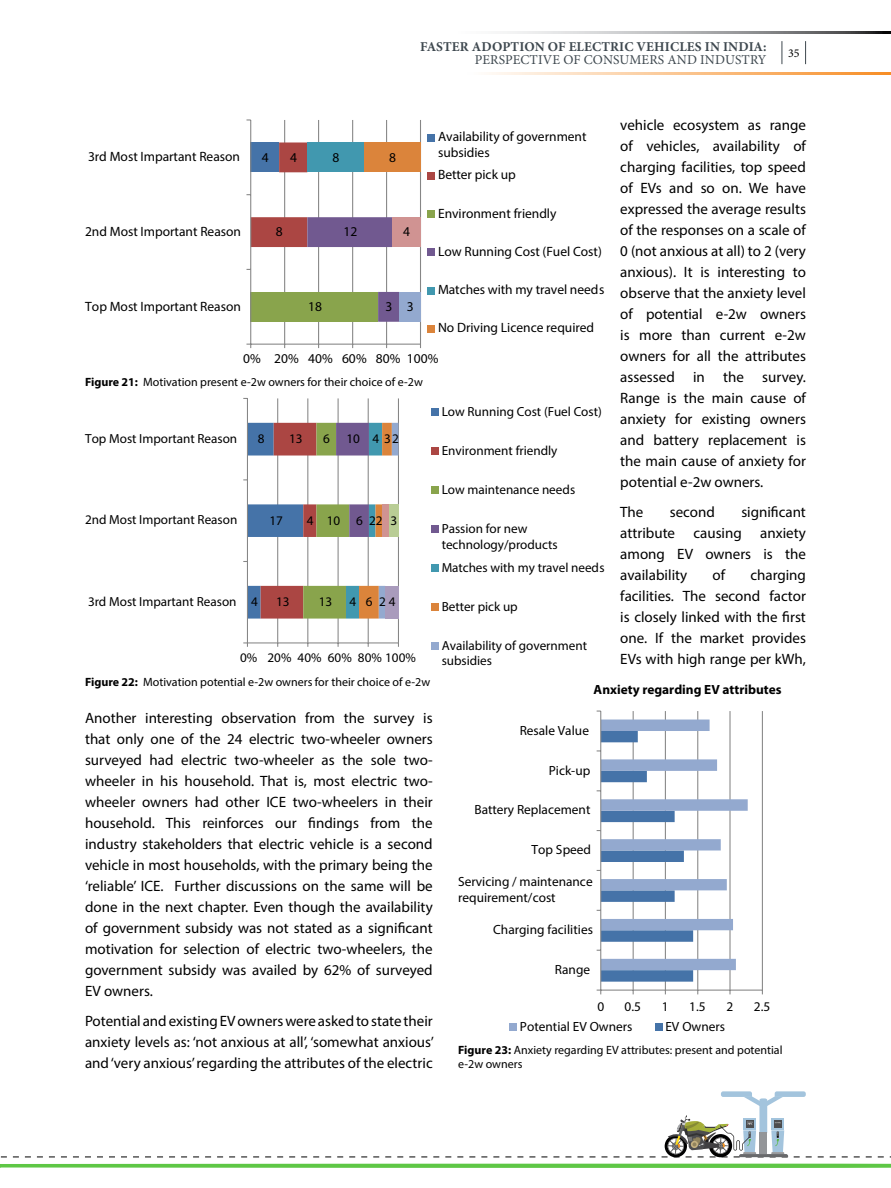
<style>
.page{position:relative;width:891px;height:1188px;background:#fff}
.page>*{position:absolute;margin:0;border:0;box-sizing:border-box;transform-origin:0 0}
.t1{font:15px/21px "Myriad Pro";color:#000;text-align:justify}
.t2{font:13.5px/16.2px "Myriad Pro";color:#000}
.t3{font:700 13.5px "Minion Pro";letter-spacing:.01em;color:#3e484f}
.t4{font:13.5px "Minion Pro";letter-spacing:.01em;color:#3e484f}
.t5{font:13.35px/16px "Myriad Pro";color:#000}
.t6{font:700 13.35px "Myriad Pro";color:#000}
.t7{font:13.2px/15.8px "Myriad Pro";color:#000}
.t8{font:12px/14.4px "Myriad Pro";color:#000}
.t9{font:12px "Minion Pro";color:#000}
.s1{font-weight:700}
</style>
<div class="page">
<svg style="left:503px;top:31px;width:388px;height:3px"></svg>
<hr style="left:467px;top:72px;width:424px;height:3px;background:#f78d24">
<svg style="left:0;top:1164px;width:891px;height:4px;background:#66c94e"></svg>
<svg style="left:1px;top:1091px;width:890px;height:67px"></svg>
<svg style="left:782px;top:41px;width:1px;height:23px"></svg>
<svg style="left:805px;top:41px;width:1px;height:23px"></svg>
<hr style="left:420px;top:120px;width:1px;height:224px;background:#868686">
<hr style="left:386px;top:120px;width:1px;height:224px;background:#868686">
<hr style="left:352px;top:120px;width:1px;height:224px;background:#868686">
<hr style="left:318px;top:120px;width:1px;height:224px;background:#868686">
<hr style="left:284px;top:120px;width:1px;height:224px;background:#868686">
<div style="left:364px;top:142px;width:57px;height:30px;background:#db843b"></div>
<div style="left:399px;top:292px;width:22px;height:30px;background:#93a9cf"></div>
<div style="left:392px;top:217px;width:29px;height:30px;background:#d09392"></div>
<hr style="left:251px;top:344px;width:170px;height:1px;background:#868686">
<hr style="left:250px;top:120px;width:1px;height:224px;background:#868686">
<svg style="left:247px;top:142px;width:152px;height:180px"></svg>
<div style="left:428px;top:134px;width:7px;height:7px;background:#4573a8"></div>
<div style="left:428px;top:172px;width:7px;height:7px;background:#ab4643"></div>
<div style="left:428px;top:210px;width:7px;height:8px;background:#89a44c"></div>
<div style="left:428px;top:249px;width:7px;height:7px;background:#715990"></div>
<div style="left:428px;top:287px;width:7px;height:7px;background:#4198af"></div>
<div style="left:428px;top:325px;width:7px;height:7px;background:#db843b"></div>
<hr style="left:398px;top:398px;width:1px;height:245px;background:#868686">
<hr style="left:368px;top:398px;width:1px;height:245px;background:#868686">
<hr style="left:338px;top:398px;width:1px;height:245px;background:#868686">
<hr style="left:307px;top:398px;width:1px;height:245px;background:#868686">
<hr style="left:277px;top:398px;width:1px;height:245px;background:#868686">
<hr style="left:247px;top:642px;width:151px;height:1px;background:#868686">
<hr style="left:247px;top:398px;width:1px;height:245px;background:#868686">
<svg style="left:243px;top:423px;width:155px;height:196px"></svg>
<svg style="left:243px;top:642px;width:5px;height:5px"></svg>
<div style="left:431px;top:409px;width:7px;height:7px;background:#4573a8"></div>
<div style="left:431px;top:448px;width:7px;height:7px;background:#ab4643"></div>
<div style="left:431px;top:486px;width:7px;height:8px;background:#89a44c"></div>
<div style="left:431px;top:525px;width:7px;height:8px;background:#715990"></div>
<div style="left:431px;top:565px;width:7px;height:7px;background:#4198af"></div>
<div style="left:431px;top:603px;width:7px;height:8px;background:#db843b"></div>
<div style="left:431px;top:642px;width:7px;height:8px;background:#93a9cf"></div>
<hr style="left:762px;top:711px;width:1px;height:279px;background:#868686">
<hr style="left:729px;top:711px;width:2px;height:279px;background:#868686">
<hr style="left:697px;top:711px;width:1px;height:279px;background:#868686">
<hr style="left:665px;top:711px;width:1px;height:279px;background:#868686">
<hr style="left:633px;top:711px;width:1px;height:279px;background:#868686">
<hr style="left:601px;top:990px;width:161px;height:1px;background:#868686">
<hr style="left:600px;top:711px;width:1px;height:279px;background:#868686">
<svg style="left:597px;top:720px;width:151px;height:262px"></svg>
<div style="left:510px;top:1023px;width:7px;height:8px;background:#93a9cf"></div>
<div style="left:655px;top:1023px;width:7px;height:7px;background:#4573a8"></div>
<p class="t3" style="left:420px;top:37px;width:348px">FASTER ADOPTION OF ELECTRIC VEHICLES IN INDIA:</p>
<p class="t4" style="left:475px;top:51px;width:293px">PERSPECTIVE OF CONSUMERS AND INDUSTRY</p>
<p class="t9" style="left:788px;top:45px;width:13px">35</p>
<p class="t2" style="left:88px;top:148px;width:154px">3rd Most Impartant Reason</p>
<p class="t2" style="left:262px;top:149px;width:8px">4</p>
<p class="t2" style="left:290px;top:149px;width:8px">4</p>
<p class="t2" style="left:85px;top:223px;width:158px">2nd Most Important Reason</p>
<p class="t2" style="left:276px;top:223px;width:8px">8</p>
<p class="t2" style="left:333px;top:149px;width:8px">8</p>
<p class="t2" style="left:389px;top:149px;width:8px">8</p>
<p class="t2" style="left:344px;top:223px;width:15px">12</p>
<p class="t2" style="left:403px;top:223px;width:8px">4</p>
<p class="t2" style="left:85px;top:298px;width:157px">Top Most Important Reason</p>
<p class="t2" style="left:308px;top:298px;width:15px">18</p>
<p class="t2" style="left:386px;top:298px;width:8px">3</p>
<p class="t2" style="left:407px;top:298px;width:8px">3</p>
<p class="t2" style="left:438px;top:128px;width:150px">Availability of government subsidies</p>
<p class="t2" style="left:438px;top:167px;width:79px">Better pick up</p>
<p class="t2" style="left:438px;top:205px;width:120px">Environment friendly</p>
<p class="t2" style="left:438px;top:243px;width:165px">Low Running Cost (Fuel Cost)</p>
<p class="t2" style="left:438px;top:281px;width:168px">Matches with my travel needs</p>
<p class="t2" style="left:438px;top:320px;width:158px">No Driving Licence required</p>
<p class="t2" style="left:243px;top:351px;width:197px">0% 20% 40% 60% 80% 100%</p>
<p class="t8" style="left:85px;top:374px;width:339px"><span class="s1">Figure 21:</span> Motivation present e-2w owners for their choice of e-2w</p>
<p class="t7" style="left:85px;top:430px;width:154px">Top Most Important Reason</p>
<p class="t7" style="left:258px;top:431px;width:8px">8</p>
<p class="t7" style="left:289px;top:431px;width:15px">13</p>
<p class="t7" style="left:323px;top:431px;width:8px">6</p>
<p class="t7" style="left:347px;top:431px;width:15px">10</p>
<p class="t7" style="left:373px;top:431px;width:28px">4 32</p>
<p class="t7" style="left:85px;top:512px;width:154px">2nd Most Important Reason</p>
<p class="t7" style="left:269px;top:512px;width:15px">17</p>
<p class="t7" style="left:307px;top:512px;width:8px">4</p>
<p class="t7" style="left:327px;top:512px;width:15px">10</p>
<p class="t7" style="left:369px;top:512px;width:15px">22</p>
<p class="t7" style="left:356px;top:512px;width:8px">6</p>
<p class="t7" style="left:391px;top:512px;width:8px">3</p>
<p class="t7" style="left:88px;top:593px;width:150px">3rd Most Impartant Reason</p>
<p class="t7" style="left:251px;top:594px;width:8px">4</p>
<p class="t7" style="left:276px;top:594px;width:15px">13</p>
<p class="t7" style="left:319px;top:594px;width:15px">13</p>
<p class="t7" style="left:350px;top:594px;width:8px">4</p>
<p class="t7" style="left:366px;top:594px;width:8px">6</p>
<p class="t7" style="left:379px;top:594px;width:18px">24</p>
<p class="t7" style="left:240px;top:649px;width:177px">0% 20% 40% 60% 80% 100%</p>
<p class="t7" style="left:442px;top:403px;width:162px">Low Running Cost (Fuel Cost)</p>
<p class="t7" style="left:442px;top:442px;width:117px">Environment friendly</p>
<p class="t7" style="left:442px;top:481px;width:135px">Low maintenance needs</p>
<p class="t7" style="left:442px;top:520px;width:117px">Passion for new technology/products</p>
<p class="t7" style="left:442px;top:559px;width:164px">Matches with my travel needs</p>
<p class="t7" style="left:442px;top:598px;width:78px">Better pick up</p>
<p class="t7" style="left:442px;top:637px;width:147px">Availability of government subsidies</p>
<p class="t1" style="left:620px;top:115px;width:187px">vehicle ecosystem as range of vehicles, availability of charging facilities, top speed of EVs and so on. We have expressed the average results of the responses on a scale of 0 (not anxious at all) to 2 (very anxious). It is interesting to observe that the anxiety level of potential e-2w owners is more than current e-2w owners for all the attributes assessed in the survey.<br>Range is the main cause of anxiety for existing owners and battery replacement is the main cause of anxiety for potential e-2w owners.</p>
<p class="t1" style="left:620px;top:501px;width:25px">The</p>
<p class="t1" style="left:670px;top:501px;width:47px">second</p>
<p class="t1" style="left:620px;top:501px;width:187px;text-indent:121px">significant attribute causing anxiety among EV owners is the availability</p>
<p class="t1" style="left:713px;top:564px;width:14px">of</p>
<p class="t1" style="left:620px;top:564px;width:187px;text-indent:130px">charging facilities. The second factor is closely linked with the first one. If the market provides EVs with high range per kWh,</p>
<p class="t8" style="left:85px;top:675px;width:347px"><span class="s1">Figure 22:</span> Motivation potential e-2w owners for their choice of e-2w</p>
<p class="t1" style="left:85px;top:707px;width:349px">Another interesting observation from the survey is that only one of the 24 electric two-wheeler owners surveyed had electric two-wheeler as the sole two&shy;wheeler in his household. That is, most electric two&shy;wheeler owners had other ICE two-wheelers in their household. This reinforces our findings from the industry stakeholders that electric vehicle is a second vehicle in most households, with the primary being the ‘reliable’ ICE. Further discussions on the same will be done in the next chapter. Even though the availability of government subsidy was not stated as a significant motivation for selection of electric two-wheelers, the government subsidy was availed by 62% of surveyed EV owners.</p>
<p class="t1" style="left:85px;top:1010px;width:351px">Potential and existing EV owners were asked to state their anxiety levels as: ‘not anxious at all’, ‘somewhat anxious’ and ‘very anxious’ regarding the attributes of the electric</p>
<p class="t6" style="left:594px;top:681px;width:189px">Anxiety regarding EV attributes</p>
<p class="t5" style="left:520px;top:722px;width:71px">Resale Value</p>
<p class="t5" style="left:549px;top:762px;width:43px">Pick-up</p>
<p class="t5" style="left:474px;top:802px;width:118px">Battery Replacement</p>
<p class="t5" style="left:532px;top:842px;width:61px">Top Speed</p>
<p class="t5" style="left:458px;top:873px;width:136px">Servicing / maintenance requirement/cost</p>
<p class="t5" style="left:493px;top:921px;width:101px">Charging facilities</p>
<p class="t5" style="left:555px;top:961px;width:37px">Range</p>
<p class="t5" style="left:597px;top:998px;width:8px">0</p>
<p class="t5" style="left:625px;top:998px;width:18px">0.5</p>
<p class="t5" style="left:662px;top:998px;width:8px">1</p>
<p class="t5" style="left:689px;top:998px;width:18px">1.5</p>
<p class="t5" style="left:727px;top:998px;width:8px">2</p>
<p class="t5" style="left:754px;top:998px;width:18px">2.5</p>
<p class="t5" style="left:520px;top:1018px;width:114px">Potential EV Owners</p>
<p class="t5" style="left:665px;top:1018px;width:61px">EV Owners</p>
<p class="t8" style="left:458px;top:1042px;width:326px"><span class="s1">Figure 23:</span> Anxiety regarding EV attributes: present and potential e-2w owners</p>
</div>
